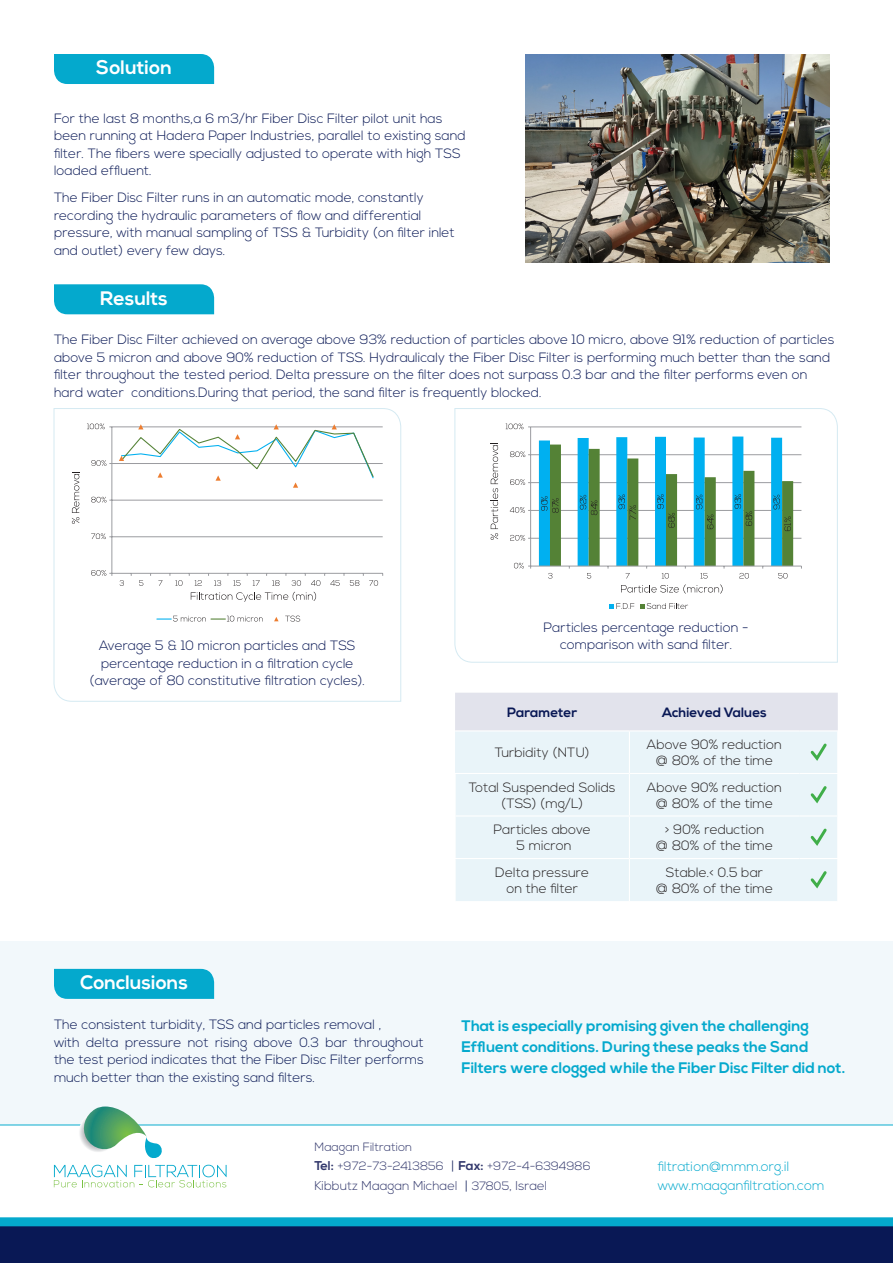
<style>
.page{position:relative;width:893px;height:1263px;background:#fff}
.page>*{position:absolute;margin:0;border:0;box-sizing:border-box;transform-origin:0 0}
.t1{font:700 19.5px "Nexa";color:#fff}
.t2{font:700 15.3px/21px "Nexa";color:#04a9cd}
.t3{font:300 13.5px/17.5px "Nexa";color:#091855}
.t4{font:300 13.5px "Nexa";color:#231f20}
.t5{font:300 13.5px/18.3px "Nexa";color:#04a9cd}
.t6{font:700 13.5px "Nexa";color:#091855}
.t7{font:300 12.75px "Nexa";color:#32386c}
.t8{font:300 12px "Nexa";color:#32386c}
.s1{font-weight:700;font-size:12.75px}
.s2{font-size:13.5px;color:#091855}
.s3{font-size:12px}
</style>
<div class="page">
<div style="left:54px;top:54px;width:160px;height:30px;background:#04a9cd"></div>
<img style="left:526px;top:54px;width:304px;height:208px">
<div style="left:54px;top:284px;width:160px;height:30px;background:#04a9cd"></div>
<svg style="left:53px;top:408px;width:348px;height:294px"></svg>
<svg style="left:454px;top:408px;width:384px;height:255px"></svg>
<div style="left:0;top:941px;width:893px;height:183px;background:#f2f8fb"></div>
<hr style="left:0;top:1125px;width:893px;height:1px;background:#04a9cd">
<div style="left:0;top:1222px;width:893px;height:41px;background:#091855"></div>
<div style="left:0;top:1217px;width:893px;height:9px;background:#04a9cd"></div>
<img style="left:77px;top:1124px;width:4px;height:15px">
<svg style="left:81px;top:1106px;width:82px;height:52px"></svg>
<svg style="left:54px;top:1165px;width:173px;height:22px"></svg>
<div style="left:54px;top:969px;width:160px;height:30px;background:#04a9cd"></div>
<div style="left:455px;top:693px;width:383px;height:37px;background:#e2e3ec"></div>
<div style="left:455px;top:731px;width:382px;height:170px;background:#e9f4f9"></div>
<hr style="left:629px;top:731px;width:1px;height:42px;background:#fff">
<hr style="left:454px;top:816px;width:2px;height:42px;background:#fff">
<hr style="left:629px;top:816px;width:1px;height:42px;background:#fff">
<hr style="left:454px;top:773px;width:175px;height:1px;background:#fff">
<hr style="left:454px;top:774px;width:2px;height:41px;background:#fff">
<hr style="left:454px;top:815px;width:175px;height:1px;background:#fff">
<hr style="left:629px;top:773px;width:170px;height:1px;background:#fff">
<hr style="left:629px;top:774px;width:1px;height:41px;background:#fff">
<hr style="left:629px;top:815px;width:170px;height:1px;background:#fff">
<hr style="left:799px;top:773px;width:39px;height:1px;background:#fff">
<hr style="left:799px;top:815px;width:39px;height:1px;background:#fff">
<hr style="left:454px;top:859px;width:2px;height:42px;background:#fff">
<hr style="left:454px;top:858px;width:175px;height:1px;background:#fff">
<hr style="left:629px;top:858px;width:170px;height:1px;background:#fff">
<hr style="left:799px;top:858px;width:39px;height:1px;background:#fff">
<hr style="left:629px;top:859px;width:1px;height:42px;background:#fff">
<svg style="left:808px;top:741px;width:21px;height:22px"></svg>
<svg style="left:808px;top:783px;width:21px;height:23px"></svg>
<svg style="left:808px;top:826px;width:21px;height:22px"></svg>
<svg style="left:808px;top:868px;width:21px;height:23px"></svg>
<div style="left:531px;top:427px;width:270px;height:139px;background:#fff"></div>
<hr style="left:531px;top:427px;width:270px;height:1px;background:#9b9ca0">
<hr style="left:531px;top:454px;width:270px;height:1px;background:#9b9ca0">
<hr style="left:531px;top:482px;width:270px;height:1px;background:#9b9ca0">
<hr style="left:531px;top:510px;width:270px;height:1px;background:#9b9ca0">
<hr style="left:531px;top:538px;width:270px;height:1px;background:#9b9ca0">
<hr style="left:530px;top:427px;width:1px;height:139px;background:#9b9ca0">
<hr style="left:531px;top:566px;width:270px;height:1px;background:#9b9ca0">
<svg style="left:514px;top:562px;width:17px;height:7px"></svg>
<svg style="left:510px;top:534px;width:21px;height:7px"></svg>
<svg style="left:510px;top:506px;width:21px;height:7px"></svg>
<svg style="left:510px;top:478px;width:21px;height:8px"></svg>
<svg style="left:510px;top:451px;width:21px;height:7px"></svg>
<svg style="left:506px;top:423px;width:25px;height:7px"></svg>
<svg style="left:491px;top:443px;width:7px;height:97px"></svg>
<svg style="left:539px;top:436px;width:254px;height:158px"></svg>
<svg style="left:609px;top:603px;width:25px;height:6px"></svg>
<svg style="left:640px;top:603px;width:48px;height:6px"></svg>
<div style="left:112px;top:427px;width:271px;height:146px;background:#fff"></div>
<hr style="left:112px;top:427px;width:271px;height:1px;background:#9b9ca0">
<hr style="left:112px;top:463px;width:271px;height:1px;background:#9b9ca0">
<hr style="left:112px;top:500px;width:271px;height:1px;background:#9b9ca0">
<hr style="left:112px;top:536px;width:271px;height:1px;background:#9b9ca0">
<hr style="left:112px;top:427px;width:1px;height:146px;background:#9b9ca0">
<hr style="left:112px;top:573px;width:271px;height:1px;background:#9b9ca0">
<svg style="left:119px;top:424px;width:255px;height:64px"></svg>
<svg style="left:91px;top:569px;width:22px;height:7px"></svg>
<svg style="left:91px;top:533px;width:21px;height:7px"></svg>
<svg style="left:91px;top:496px;width:21px;height:7px"></svg>
<svg style="left:91px;top:459px;width:21px;height:8px"></svg>
<svg style="left:87px;top:423px;width:25px;height:7px"></svg>
<svg style="left:120px;top:580px;width:4px;height:6px"></svg>
<svg style="left:139px;top:580px;width:4px;height:6px"></svg>
<svg style="left:158px;top:580px;width:4px;height:6px"></svg>
<svg style="left:170px;top:573px;width:12px;height:14px"></svg>
<svg style="left:72px;top:472px;width:7px;height:52px"></svg>
<svg style="left:189px;top:573px;width:194px;height:29px"></svg>
<svg style="left:157px;top:615px;width:106px;height:7px"></svg>
<svg style="left:274px;top:617px;width:5px;height:4px"></svg>
<svg style="left:285px;top:616px;width:15px;height:6px"></svg>
<p class="t1" style="left:96px;top:56px;width:77px">Solution</p>
<p class="t3" style="left:54px;top:110px;width:413px">For the last 8 months a, 6 m3/hr Fiber Disc Filter pilot unit has been running at Hadera Paper Industries, parallel to existing sand filter. The fibers were specially adjusted to operate with high TSS loaded effluent.</p>
<p class="t3" style="left:54px;top:189px;width:402px">The Fiber Disc Filter runs in an automatic mode, constantly recording the hydraulic parameters of flow and differential pressure, with manual sampling of TSS &amp; Turbidity (on filter inlet and outlet) every few days.</p>
<p class="t1" style="left:100px;top:286px;width:69px">Results</p>
<p class="t3" style="left:54px;top:331px;width:782px">The Fiber Disc Filter achieved on average above 93% reduction of particles above 10 micro, above 91% reduction of particles</p>
<p class="t3" style="left:54px;top:349px;width:778px">above 5 micron and above 90% reduction of TSS. Hydraulicaly the Fiber Disc Filter is performing much better than the sand</p>
<p class="t3" style="left:54px;top:366px;width:755px">filter throughout the tested period. Delta pressure on the filter does not surpass 0.3 bar and the filter performs even on</p>
<p class="t3" style="left:131px;top:384px;width:412px">conditions.During that period, the sand filter is frequently blocked.</p>
<p class="t3" style="left:54px;top:384px;width:71px">hard water</p>
<p class="t3" style="left:99px;top:637px;width:258px">Average 5 &amp; 10 micron particles and TSS percentage reduction in a filtration cycle</p>
<p class="t3" style="left:90px;top:672px;width:277px">(average of 80 constitutive filtration cycles .(</p>
<p class="t1" style="left:80px;top:971px;width:109px">Conclusions</p>
<p class="t3" style="left:54px;top:1016px;width:329px">The consistent turbidity, TSS and particles removal ,</p>
<p class="t3" style="left:354px;top:1034px;width:72px">throughout</p>
<p class="t3" style="left:299px;top:1034px;width:21px">0.3</p>
<p class="t3" style="left:54px;top:1034px;width:371px">with<br>the test period indicates that the Fiber Disc Filter performs much better than the existing sand filters.</p>
<p class="t3" style="left:215px;top:1034px;width:34px">rising</p>
<p class="t3" style="left:86px;top:1034px;width:34px">delta</p>
<p class="t3" style="left:254px;top:1034px;width:41px">above</p>
<p class="t3" style="left:326px;top:1034px;width:23px">bar</p>
<p class="t3" style="left:188px;top:1034px;width:22px">not</p>
<p class="t3" style="left:125px;top:1034px;width:58px">pressure</p>
<p class="t8" style="left:314px;top:1140px;width:99px">Maagan Filtration</p>
<p class="t3" style="left:544px;top:619px;width:206px">Particles percentage reduction -</p>
<p class="t3" style="left:560px;top:636px;width:174px">comparison with sand filter.</p>
<p class="t6" style="left:507px;top:704px;width:71px">Parameter</p>
<p class="t6" style="left:662px;top:704px;width:106px">Achieved Values</p>
<p class="t4" style="left:495px;top:745px;width:96px">Turbidity (NTU)</p>
<p class="t4" style="left:647px;top:737px;width:137px">Above 90% reduction</p>
<p class="t4" style="left:656px;top:753px;width:119px">@ 80% of the time</p>
<p class="t4" style="left:469px;top:779px;width:148px">Total Suspended Solids</p>
<p class="t4" style="left:501px;top:795px;width:83px">(TSS) ( m g (L/</p>
<p class="t4" style="left:647px;top:779px;width:137px">Above 90% reduction</p>
<p class="t4" style="left:656px;top:795px;width:119px">@ 80% of the time</p>
<p class="t4" style="left:494px;top:822px;width:99px">Particles above</p>
<p class="t4" style="left:517px;top:838px;width:57px">5 micron</p>
<p class="t4" style="left:665px;top:822px;width:101px">&gt; 90% reduction</p>
<p class="t4" style="left:656px;top:838px;width:119px">@ 80% of the time</p>
<p class="t4" style="left:495px;top:864px;width:95px">Delta pressure</p>
<p class="t4" style="left:506px;top:880px;width:73px">on the filter</p>
<p class="t4" style="left:666px;top:864px;width:99px">Stable &lt; . 0.5 bar</p>
<p class="t4" style="left:656px;top:880px;width:119px">@ 80% of the time</p>
<p class="t2" style="left:462px;top:1015px;width:349px">That is especially promising given the challenging</p>
<p class="t2" style="left:462px;top:1036px;width:385px">Effluent conditions. During these peaks the Sand<br>Filters were clogged while the Fiber Disc Filter did not.</p>
<p class="t8" style="left:314px;top:1159px;width:131px"><span class="s1">Tel:</span> +972-73-2413856</p>
<p class="t3" style="left:451px;top:1157px;width:5px">|</p>
<p class="t8" style="left:458px;top:1159px;width:134px"><span class="s1">Fax:</span> +972-4-6394986</p>
<p class="t7" style="left:314px;top:1178px;width:144px">Kibbutz Maagan Michael</p>
<p class="t7" style="left:465px;top:1178px;width:84px"><span class="s2">|</span> <span class="s3">37805</span>, Israel</p>
<p class="t5" style="left:658px;top:1158px;width:168px">filtration@mmm.org i l. www.maaganfiltration.com</p>
</div>
